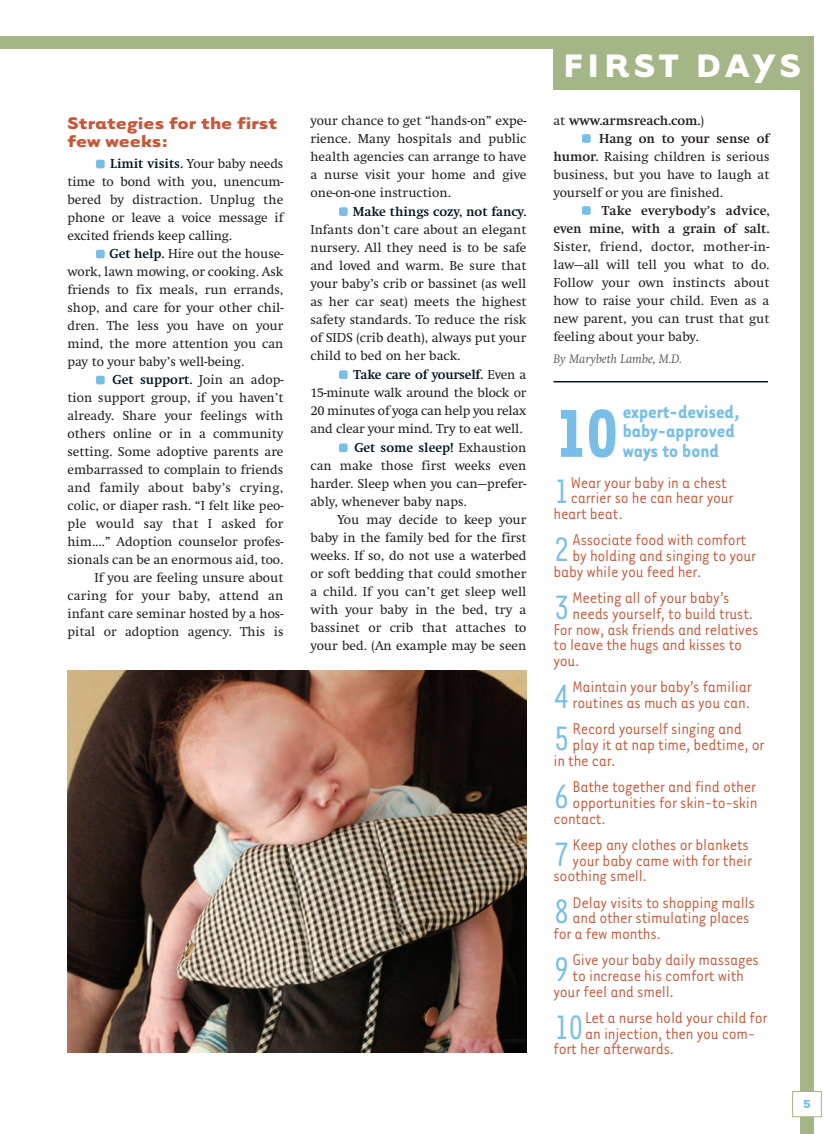
<style>
.page{position:relative;width:837px;height:1134px;background:#fff}
.page>*{position:absolute;margin:0;border:0;box-sizing:border-box;transform-origin:0 0}
.t1{font:700 78px "Tarzana Narrow";color:#77bee9}
.t2{font:700 37.5px "Tarzana Wide";letter-spacing:.115em;color:#fff}
.t3{font:700 21px/19.5px "Tarzana Narrow";color:#77bee9}
.t4{font:700 19.5px/18px "Tarzana Wide";color:#c95536}
.t5{font:18px/15.8px "Tarzana Narrow";letter-spacing:-.015em;color:#c95536;text-align:right}
.t6{font:13.5px/18px "Swift";color:#231f20;text-align:justify}
.t7{font:700 13.5px/18px "Swift";color:#231f20;text-align:right}
.t8{font:700 13.5px "Swift";color:#011622}
.t9{font:700 13.5px "Tarzana Wide";color:#77bee9}
.t10{font:italic 300 12.75px "Swift";color:#4b4c4d}
.s1{font-weight:700;color:#011622}
.s2{font-weight:400;color:#231f20}
.s3{font-weight:400}
.s4{font-weight:700}
.s5{font-size:39px;color:#77bee9}
</style>
<div class="page">
<div style="left:0;top:36px;width:813px;height:1098px;background:#a4b685"></div>
<div style="left:0;top:49px;width:800px;height:1085px;background:#fff"></div>
<div style="left:582px;top:206px;width:9px;height:9px;background:#77bee9;border-radius:2px"></div>
<div style="left:582px;top:134px;width:9px;height:9px;background:#77bee9;border-radius:2px"></div>
<div style="left:339px;top:443px;width:9px;height:9px;background:#77bee9;border-radius:2px"></div>
<div style="left:339px;top:370px;width:9px;height:9px;background:#77bee9;border-radius:2px"></div>
<div style="left:339px;top:207px;width:9px;height:9px;background:#77bee9;border-radius:2px"></div>
<div style="left:96px;top:376px;width:9px;height:8px;background:#77bee9;border-radius:2px"></div>
<div style="left:96px;top:250px;width:9px;height:8px;background:#77bee9;border-radius:2px"></div>
<div style="left:96px;top:160px;width:9px;height:8px;background:#77bee9;border-radius:2px"></div>
<div style="left:554px;top:49px;width:247px;height:40px;background:#a4b685"></div>
<div style="left:793px;top:1092px;width:28px;height:25px;background:#fff"></div>
<div style="left:792px;top:1091px;width:30px;height:26px;border:1px solid #a4b685"></div>
<img style="left:68px;top:670px;width:458px;height:383px">
<hr style="left:554px;top:381px;width:214px;height:1px;background:#011622">
<h3 class="t4" style="left:68px;top:114px;width:211px">Strategies for the first few weeks:</h3>
<p class="t6" style="left:67px;top:155px;width:217px;text-indent:43px"><span class="s1">Limit visits.</span> Your baby needs time to bond with you, unencum&shy;bered by distraction. Unplug the phone or leave a voice message if excited friends keep calling.</p>
<p class="t6" style="left:67px;top:245px;width:218px;text-indent:42px"><span class="s1">Get help.</span> Hire out the house&shy;work, lawn mowing, or cooking. Ask friends to fix meals, run errands, shop, and care for your other chil&shy;dren. The less you have on your mind, the more attention you can pay to your baby’s well-being.</p>
<p class="t6" style="left:67px;top:371px;width:218px;text-align:right"><span class="s1">Get support.</span> Join an adop-<br>tion support group, if you haven’t already. Share your feelings with others online or in a community setting. Some adoptive parents are embarrassed to complain to friends and family about baby’s crying, colic, or diaper rash. “I felt like peo&shy;ple would say that I asked for him....” Adoption counselor profes&shy;sionals can be an enormous aid, too.<br>If you are feeling unsure about caring for your baby, attend an infant care seminar hosted by a hos&shy;pital or adoption agency. This is</p>
<p class="t6" style="left:310px;top:111px;width:218px">your chance to get “hands-on” expe&shy;rience. Many hospitals and public health agencies can arrange to have a nurse visit your home and give one-on-one instruction.</p>
<p class="t8" style="left:353px;top:203px;width:175px">Make things cozy, not fancy.</p>
<p class="t6" style="left:310px;top:220px;width:218px">Infants don’t care about an elegant nursery. All they need is to be safe and loved and warm. Be sure that your baby’s crib or bassinet (as well as her car seat) meets the highest safety standards. To reduce the risk of SIDS (crib death), always put your child to bed on her back.</p>
<p class="t8" style="left:353px;top:366px;width:175px">Take care of yourself. <span class="s2">Even a</span></p>
<p class="t6" style="left:310px;top:383px;width:217px">15-minute walk around the block or</p>
<p class="t6" style="left:310px;top:401px;width:217px">20 minutes of yoga can help you relax</p>
<p class="t6" style="left:310px;top:419px;width:214px">and clear your mind. Try to eat well.</p>
<p class="t8" style="left:354px;top:439px;width:174px">Get some sleep! <span class="s2">Exhaustion</span></p>
<p class="t6" style="left:310px;top:456px;width:217px">can make those first weeks even</p>
<p class="t6" style="left:310px;top:474px;width:218px">harder. Sleep when you can—prefer-</p>
<p class="t6" style="left:310px;top:492px;width:158px">ably, whenever baby naps.</p>
<p class="t6" style="left:337px;top:510px;width:190px">You may decide to keep your</p>
<p class="t6" style="left:310px;top:528px;width:217px">baby in the family bed for the first</p>
<p class="t6" style="left:310px;top:546px;width:217px">weeks. If so, do not use a waterbed</p>
<p class="t6" style="left:310px;top:564px;width:217px">or soft bedding that could smother</p>
<p class="t6" style="left:310px;top:582px;width:218px">a child. If you can’t get sleep well</p>
<p class="t6" style="left:310px;top:600px;width:217px">with your baby in the bed, try a</p>
<p class="t6" style="left:310px;top:618px;width:217px">bassinet or crib that attaches to</p>
<p class="t6" style="left:310px;top:636px;width:218px">your bed. (An example may be seen</p>
<h2 class="t2" style="left:563px;top:42px;width:240px">FIRST DAYS</h2>
<p class="t7" style="left:553px;top:111px;width:152px"><span class="s3">at</span> www.armsreach.com.<span class="s3">)</span></p>
<p class="t7" style="left:599px;top:129px;width:172px">Hang on to your sense of</p>
<p class="t6" style="left:553px;top:147px;width:218px"><span class="s4">humor.</span> Raising children is serious</p>
<p class="t6" style="left:553px;top:165px;width:218px">business, but you have to laugh at</p>
<p class="t6" style="left:553px;top:183px;width:171px">yourself or you are finished.</p>
<p class="t7" style="left:553px;top:201px;width:218px">Take everybody’s advice,<br>even mine, with a grain of salt.</p>
<p class="t6" style="left:553px;top:237px;width:218px">Sister, friend, doctor, mother-in&shy;law—all will tell you what to do.<br>Follow your own instincts about how to raise your child. Even as a new parent, you can trust that gut feeling about your baby.</p>
<p class="t10" style="left:554px;top:352px;width:130px">By Marybeth Lambe, M.D.</p>
<h1 class="t1" style="left:554px;top:384px;width:67px">10</h1>
<h3 class="t3" style="left:623px;top:401px;width:119px">expert-devised, baby-approved ways to bond</h3>
<h3 class="t5" style="left:554px;top:474px;width:175px"><span class="s5">1</span>Wear your baby in a chest</h3>
<h3 class="t5" style="left:571px;top:489px;width:164px">carrier so he can hear your</h3>
<h3 class="t5" style="left:553px;top:505px;width:71px">heart beat.</h3>
<h3 class="t5" style="left:554px;top:531px;width:194px"><span class="s5">2</span> Associate food with comfort</h3>
<h3 class="t5" style="left:573px;top:547px;width:185px">by holding and singing to your</h3>
<h3 class="t5" style="left:554px;top:563px;width:149px">baby while you feed her.</h3>
<h3 class="t5" style="left:554px;top:589px;width:177px"><span class="s5">3</span> Meeting all of your baby’s</h3>
<h3 class="t5" style="left:573px;top:605px;width:182px">needs yourself, to build trust.</h3>
<h3 class="t5" style="left:553px;top:621px;width:206px">For now, ask friends and relatives</h3>
<h3 class="t5" style="left:553px;top:636px;width:190px">to leave the hugs and kisses to</h3>
<h3 class="t5" style="left:553px;top:652px;width:28px">you.</h3>
<h3 class="t5" style="left:554px;top:678px;width:200px"><span class="s5">4</span> Maintain your baby’s familiar routines as much as you can.</h3>
<h3 class="t5" style="left:554px;top:720px;width:190px"><span class="s5">5</span> Record yourself singing and</h3>
<h3 class="t5" style="left:573px;top:736px;width:193px">play it at nap time, bedtime, or</h3>
<h3 class="t5" style="left:554px;top:752px;width:64px">in the car.</h3>
<h3 class="t5" style="left:554px;top:778px;width:204px"><span class="s5">6</span> Bathe together and find other</h3>
<h3 class="t5" style="left:573px;top:794px;width:186px">opportunities for skin-to-skin</h3>
<h3 class="t5" style="left:553px;top:809px;width:54px">contact.</h3>
<h3 class="t5" style="left:554px;top:836px;width:197px"><span class="s5">7</span> Keep any clothes or blankets</h3>
<h3 class="t5" style="left:573px;top:851px;width:181px">your baby came with for their</h3>
<h3 class="t5" style="left:554px;top:867px;width:95px">soothing smell.</h3>
<h3 class="t5" style="left:554px;top:893px;width:203px"><span class="s5">8</span> Delay visits to shopping malls</h3>
<h3 class="t5" style="left:573px;top:909px;width:178px">and other stimulating places</h3>
<h3 class="t5" style="left:553px;top:925px;width:109px">for a few months.</h3>
<h3 class="t5" style="left:554px;top:951px;width:207px"><span class="s5">9</span> Give your baby daily massages</h3>
<h3 class="t5" style="left:573px;top:967px;width:173px">to increase his comfort with</h3>
<h3 class="t5" style="left:554px;top:983px;width:122px">your feel and smell.</h3>
<h3 class="t5" style="left:554px;top:1009px;width:216px"><span class="s5">10</span>Let a nurse hold your child for</h3>
<h3 class="t5" style="left:585px;top:1025px;width:172px">an injection, then you com-</h3>
<h3 class="t5" style="left:554px;top:1040px;width:122px">fort her afterwards.</h3>
<p class="t9" style="left:803px;top:1095px;width:10px">5</p>
</div>
